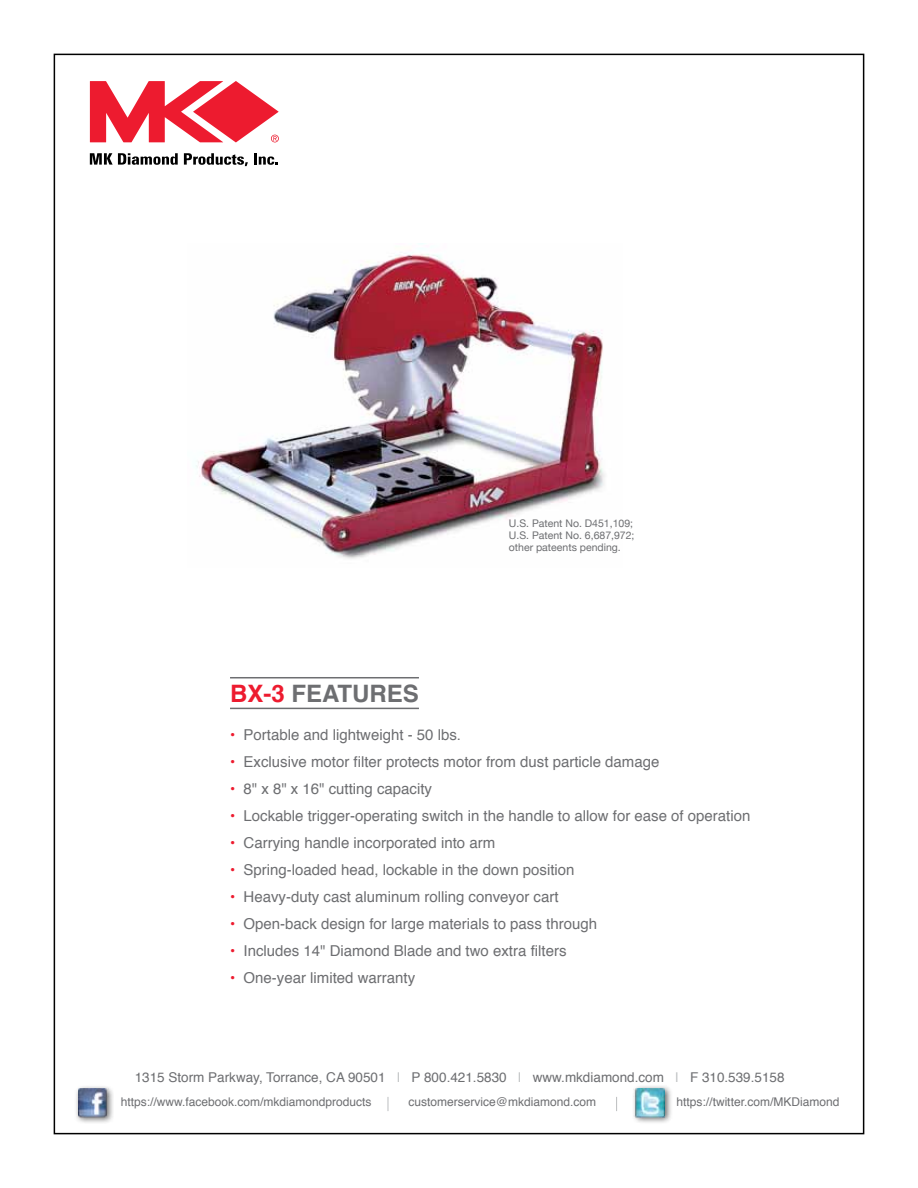
<style>
.page{position:relative;width:918px;height:1188px;background:#fff}
.page>*{position:absolute;margin:0;border:0;box-sizing:border-box;transform-origin:0 0}
.t1{font:700 24px "Helvetica";color:#6d6e71}
.t2{font:15px "Helvetica";color:#6d6e71}
.t3{font:13.5px "Helvetica";color:#6d6e71}
.t4{font:12px "Helvetica";color:#6d6e71}
.t5{font:10.5px/12px "Helvetica Neue";color:#6d6e71}
.s1{color:#ed1b2f}
.s2{color:#bcbec0}
</style>
<div class="page">
<hr style="left:230px;top:677px;width:189px;height:1px;background:#6d6e71">
<hr style="left:230px;top:708px;width:189px;height:1px;background:#6d6e71">
<img style="left:195px;top:243px;width:410px;height:316px">
<div style="left:632px;top:1084px;width:41px;height:41px;background:#000;opacity:.6"></div>
<img style="left:634px;top:1088px;width:30px;height:31px">
<div style="left:74px;top:1084px;width:40px;height:41px;background:#000;opacity:.6"></div>
<img style="left:79px;top:1089px;width:29px;height:29px">
<svg style="left:388px;top:1097px;width:1px;height:14px"></svg>
<svg style="left:616px;top:1097px;width:1px;height:14px"></svg>
<svg style="left:90px;top:81px;width:189px;height:61px"></svg>
<svg style="left:90px;top:153px;width:88px;height:12px"></svg>
<svg style="left:184px;top:153px;width:64px;height:13px"></svg>
<svg style="left:254px;top:153px;width:24px;height:12px"></svg>
<h1 class="t1" style="left:230px;top:677px;width:190px"><span class="s1">BX-3</span> FEATURES</h1>
<p class="t5" style="left:509px;top:517px;width:127px">U.S. Patent No. D451,109;<br>U.S. Patent No. 6,687,972; other pateents pending.</p>
<p class="t2" style="left:230px;top:725px;width:233px"><span class="s1">•</span> Portable and lightweight - 50 lbs.</p>
<p class="t2" style="left:230px;top:752px;width:431px"><span class="s1">•</span> Exclusive motor filter protects motor from dust particle damage</p>
<p class="t2" style="left:230px;top:779px;width:204px"><span class="s1">•</span> 8" x 8" x 16" cutting capacity</p>
<p class="t2" style="left:230px;top:806px;width:522px"><span class="s1">•</span> Lockable trigger-operating switch in the handle to allow for ease of operation</p>
<p class="t2" style="left:230px;top:833px;width:267px"><span class="s1">•</span> Carrying handle incorporated into arm</p>
<p class="t2" style="left:230px;top:860px;width:346px"><span class="s1">•</span> Spring-loaded head, lockable in the down position</p>
<p class="t2" style="left:230px;top:887px;width:330px"><span class="s1">•</span> Heavy-duty cast aluminum rolling conveyor cart</p>
<p class="t2" style="left:230px;top:914px;width:368px"><span class="s1">•</span> Open-back design for large materials to pass through</p>
<p class="t2" style="left:230px;top:941px;width:338px"><span class="s1">•</span> Includes 14" Diamond Blade and two extra filters</p>
<p class="t2" style="left:230px;top:968px;width:187px"><span class="s1">•</span> One-year limited warranty</p>
<p class="t3" style="left:135px;top:1068px;width:651px">1315 Storm Parkway, Torrance, CA 90501 <span class="s2">|</span> P 800.421.5830 <span class="s2">|</span> www.mkdiamond.com <span class="s2">|</span> F 310.539.5158</p>
<p class="t4" style="left:121px;top:1094px;width:252px">https://www.facebook.com/mkdiamondproducts</p>
<p class="t4" style="left:409px;top:1094px;width:189px">customerservice@mkdiamond.com</p>
<p class="t4" style="left:677px;top:1094px;width:164px">https://twitter.com/MKDiamond</p>
</div>
